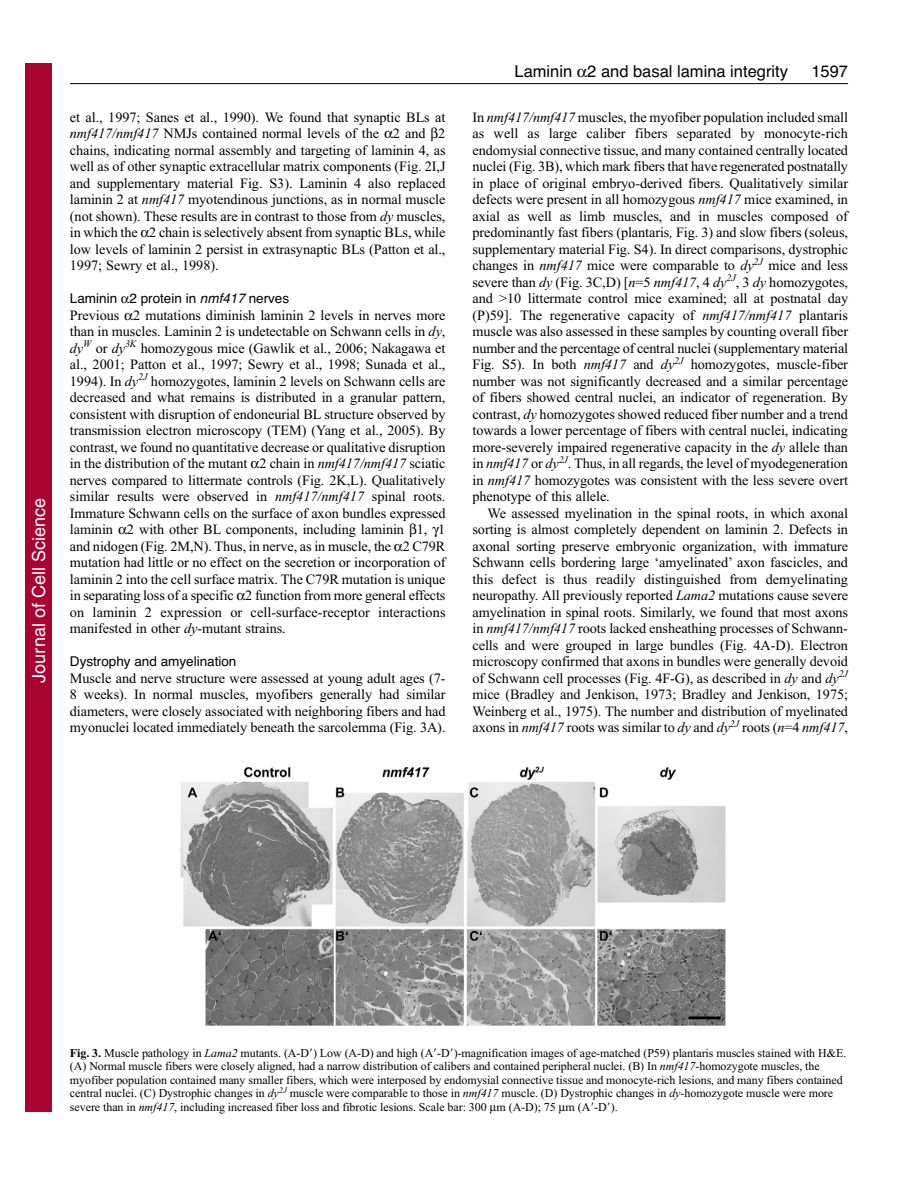
<style>
.page{position:relative;width:918px;height:1188px;background:#fff}
.page>*{position:absolute;margin:0;border:0;box-sizing:border-box;transform-origin:0 0}
.t1{font:18px "Helvetica";color:#fff}
.t2{font:16.5px "Helvetica";color:#000}
.t3{font:14.25px/16.5px "Times New Roman";letter-spacing:-.005em;color:#000;text-align:justify}
.t4{font:13.5px "Helvetica";color:#000}
.t5{font:12px/13.5px "Times New Roman";letter-spacing:-.005em;color:#000}
.s1{font-style:italic}
.s2{font-weight:700}
.s3{font-family:"Mathematical Pi One"}
</style>
<div class="page">
<hr style="left:70px;top:83px;width:778px;height:1px;background:#000">
<img style="left:180px;top:766px;width:546px;height:260px">
<div style="left:26px;top:64px;width:26px;height:1048px;background:#a90332"></div>
<p class="t1" style="left:28px;top:683px;width:186px;rotate:-90deg">Journal of Cell Science</p>
<p class="t3" style="left:70px;top:110px;width:377px">et al., 1997; Sanes et al., 1990). We found that synaptic BLs at <span class="s1">nmf417/nmf417</span> NMJs contained normal levels of the 2 and 2 chains, indicating normal assembly and targeting of laminin 4, as well as of other synaptic extracellular matrix components (Fig. 2I,J and supplementary material Fig. S3). Laminin 4 also replaced laminin 2 at <span class="s1">nmf417</span> myotendinous junctions, as in normal muscle (not shown). These results are in contrast to those from <span class="s1">dy</span> muscles, in which the 2 chain is selectively absent from synaptic BLs, while low levels of laminin 2 persist in extrasynaptic BLs (Patton et al., 1997; Sewry et al., 1998).</p>
<p class="t4" style="left:70px;top:293px;width:221px">Laminin 2 protein in <span class="s1">nmf417</span>nerves</p>
<p class="t3" style="left:70px;top:308px;width:377px">Previous 2 mutations diminish laminin 2 levels in nerves more than in muscles. Laminin 2 is undetectable on Schwann cells in <span class="s1">dy</span>, <span class="s1">dy</span><sup>W</sup> or <span class="s1">dy</span><sup>3K</sup> homozygous mice (Gawlik et al., 2006; Nakagawa et al., 2001; Patton et al., 1997; Sewry et al., 1998; Sunada et al., 1994). In <span class="s1">dy</span><sup>2J</sup> homozygotes, laminin 2 levels on Schwann cells are decreased and what remains is distributed in a granular pattern, consistent with disruption of endoneurial BL structure observed by transmission electron microscopy (TEM) (Yang et al., 2005). By contrast, we found no quantitative decrease or qualitative disruption in the distribution of the mutant 2 chain in <span class="s1">nmf417/nmf417</span> sciatic nerves compared to littermate controls (Fig. 2K,L). Qualitatively similar results were observed in <span class="s1">nmf417/nmf417</span> spinal roots.<br>Immature Schwann cells on the surface of axon bundles expressed laminin 2 with other BL components, including laminin 1, 1 and nidogen (Fig. 2M,N). Thus, in nerve, as in muscle, the 2 C79R mutation had little or no effect on the secretion or incorporation of laminin 2 into the cell surface matrix. The C79R mutation is unique in separating loss of a specific 2 function from more general effects on laminin 2 expression or cell-surface-receptor interactions manifested in other <span class="s1">dy</span>-mutant strains.</p>
<p class="t4" style="left:70px;top:656px;width:168px">Dystrophy and amyelination</p>
<p class="t3" style="left:70px;top:671px;width:377px">Muscle and nerve structure were assessed at young adult ages (7- 8 weeks). In normal muscles, myofibers generally had similar diameters, were closely associated with neighboring fibers and had myonuclei located immediately beneath the sarcolemma (Fig. 3A).</p>
<p class="t2" style="left:515px;top:65px;width:275px">Laminin 2 and basal lamina integrity</p>
<p class="t2" style="left:811px;top:65px;width:38px">1597</p>
<p class="t3" style="left:472px;top:110px;width:377px">In <span class="s1">nmf417/nmf417</span> muscles, the myofiber population included small as well as large caliber fibers separated by monocyte-rich endomysial connective tissue, and many contained centrally located nuclei (Fig. 3B), which mark fibers that have regenerated postnatally in place of original embryo-derived fibers. Qualitatively similar defects were present in all homozygous <span class="s1">nmf417</span> mice examined, in axial as well as limb muscles, and in muscles composed of predominantly fast fibers (plantaris<span class="s1">,</span> Fig. 3) and slow fibers (soleus, supplementary material Fig. S4). In direct comparisons, dystrophic changes in <span class="s1">nmf417</span> mice were comparable to <span class="s1">dy</span><sup>2J</sup> mice and less severe than <span class="s1">dy</span> (Fig. 3C,D) [<span class="s1">n</span>=5 <span class="s1">nmf417</span>, 4 <span class="s1">dy</span><sup>2J</sup>, 3 <span class="s1">dy</span> homozygotes, and &gt;10 littermate control mice examined; all at postnatal day (P)59]. The regenerative capacity of <span class="s1">nmf417/nmf417</span> plantaris muscle was also assessed in these samples by counting overall fiber number and the percentage of central nuclei (supplementary material Fig. S5). In both <span class="s1">nmf417</span> and <span class="s1">dy</span><sup>2J</sup> homozygotes, muscle-fiber number was not significantly decreased and a similar percentage of fibers showed central nuclei, an indicator of regeneration. By contrast, <span class="s1">dy</span> homozygotes showed reduced fiber number and a trend towards a lower percentage of fibers with central nuclei, indicating more-severely impaired regenerative capacity in the <span class="s1">dy</span> allele than in <span class="s1">nmf417</span> or <span class="s1">dy</span><sup>2J</sup>. Thus, in all regards, the level of myodegeneration in <span class="s1">nmf417</span> homozygotes was consistent with the less severe overt phenotype of this allele.</p>
<p class="t3" style="left:472px;top:506px;width:377px;text-indent:15px">We assessed myelination in the spinal roots, in which axonal sorting is almost completely dependent on laminin 2. Defects in axonal sorting preserve embryonic organization, with immature Schwann cells bordering large ‘amyelinated’ axon fascicles, and this defect is thus readily distinguished from demyelinating neuropathy. All previously reported <span class="s1">Lama2</span> mutations cause severe amyelination in spinal roots. Similarly, we found that most axons in <span class="s1">nmf417/nmf417</span> roots lacked ensheathing processes of Schwann&shy;cells and were grouped in large bundles (Fig. 4A-D). Electron microscopy confirmed that axons in bundles were generally devoid of Schwann cell processes (Fig. 4F-G), as described in <span class="s1">dy</span> and <span class="s1">dy</span><sup>2J </sup>mice (Bradley and Jenkison, 1973; Bradley and Jenkison, 1975; Weinberg et al., 1975). The number and distribution of myelinated axons in <span class="s1">nmf417</span> roots was similar to <span class="s1">dy</span> and <span class="s1">dy</span><sup>2J</sup> roots (<span class="s1">n</span>=4 <span class="s1">nmf417</span>,</p>
<p class="t5" style="left:70px;top:1047px;width:778px"><span class="s2">Fig. 3.</span> Muscle pathology in <span class="s1">Lama2</span> mutants. (A-D<span class="s3">-</span>) Low (A-D) and high (A<span class="s3">-</span>-D<span class="s3">-</span>)-magnification images of age-matched (P59) plantaris muscles stained with H&amp;E. (A) Normal muscle fibers were closely aligned, had a narrow distribution of calibers and contained peripheral nuclei. (B) In <span class="s1">nmf417</span>-homozygote muscles, the myofiber population contained many smaller fibers, which were interposed by endomysial connective tissue and monocyte-rich lesions, and many fibers contained central nuclei. (C) Dystrophic changes in <span class="s1">dy</span><sup>2J</sup> muscle were comparable to those in <span class="s1">nmf417</span> muscle. (D) Dystrophic changes in <span class="s1">dy</span>-homozygote muscle were more severe than in <span class="s1">nmf417</span>, including increased fiber loss and fibrotic lesions. Scale bar: 300 m (A-D); 75 m (A<span class="s3">-</span>-D<span class="s3">-</span>).</p>
</div>
